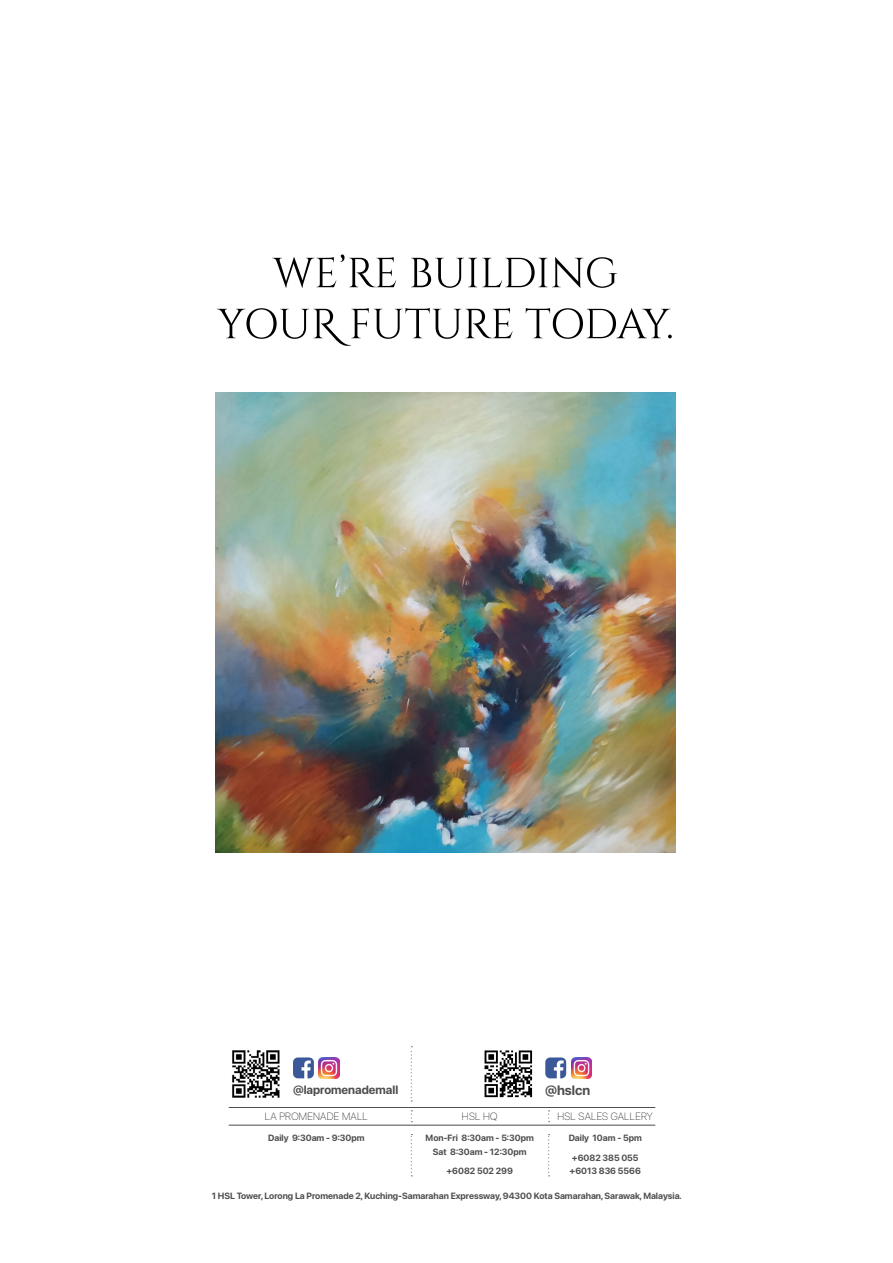
<style>
.page{position:relative;width:893px;height:1263px;background:#fff}
.page>*{position:absolute;margin:0;border:0;box-sizing:border-box;transform-origin:0 0}
.t1{font:700 13.5px "SF Pro Display";color:#4d4d4f}
.t2{font:700 12px "SF Pro Display";color:#4d4d4f}
.t3{font:100 10.5px "SF Pro Display";letter-spacing:.025em;color:#292829}
.t4{font:700 9px/19.5px "SF Pro Display";color:#4d4d4f;text-align:center}
</style>
<div class="page">
<img style="left:216px;top:393px;width:459px;height:459px">
<svg style="left:217px;top:308px;width:455px;height:38px"></svg>
<svg style="left:272px;top:254px;width:345px;height:34px"></svg>
<hr style="left:229px;top:1107px;width:426px;height:1px;background:#292829">
<hr style="left:229px;top:1125px;width:426px;height:1px;background:#292829">
<img style="left:484px;top:1050px;width:49px;height:48px">
<img style="left:571px;top:1057px;width:21px;height:21px">
<img style="left:545px;top:1057px;width:21px;height:21px">
<img style="left:319px;top:1057px;width:21px;height:21px">
<img style="left:293px;top:1057px;width:21px;height:21px">
<svg style="left:411px;top:1046px;width:1px;height:55px"></svg>
<svg style="left:411px;top:1134px;width:1px;height:42px"></svg>
<svg style="left:548px;top:1134px;width:2px;height:42px"></svg>
<svg style="left:548px;top:1110px;width:2px;height:12px"></svg>
<img style="left:232px;top:1050px;width:48px;height:48px">
<h2 class="t2" style="left:293px;top:1083px;width:107px">@lapromenademall</h2>
<h1 class="t1" style="left:545px;top:1083px;width:47px">@hslcn</h1>
<p class="t3" style="left:265px;top:1110px;width:104px">LA PROMENADE MALL</p>
<p class="t4" style="left:268px;top:1128px;width:98px">Daily 9:30am - 9:30pm</p>
<p class="t3" style="left:462px;top:1110px;width:37px">HSL HQ</p>
<p class="t4" style="left:426px;top:1131px;width:110px;line-height:13.5px">Mon-Fri 8:30am - 5:30pm<br>Sat 8:30am - 12:30pm</p>
<p class="t4" style="left:446px;top:1161px;width:68px">+6082 502 299</p>
<p class="t3" style="left:557px;top:1110px;width:97px">HSL SALES GALLERY</p>
<p class="t4" style="left:569px;top:1128px;width:75px">Daily 10am - 5pm +6082 385 055</p>
<p class="t4" style="left:569px;top:1161px;width:73px">+6013 836 5566</p>
<p class="t4" style="left:212px;top:1186px;width:472px">1 HSL Tower, Lorong La Promenade 2, Kuching-Samarahan Expressway, 94300 Kota Samarahan, Sarawak, Malaysia.</p>
</div>
